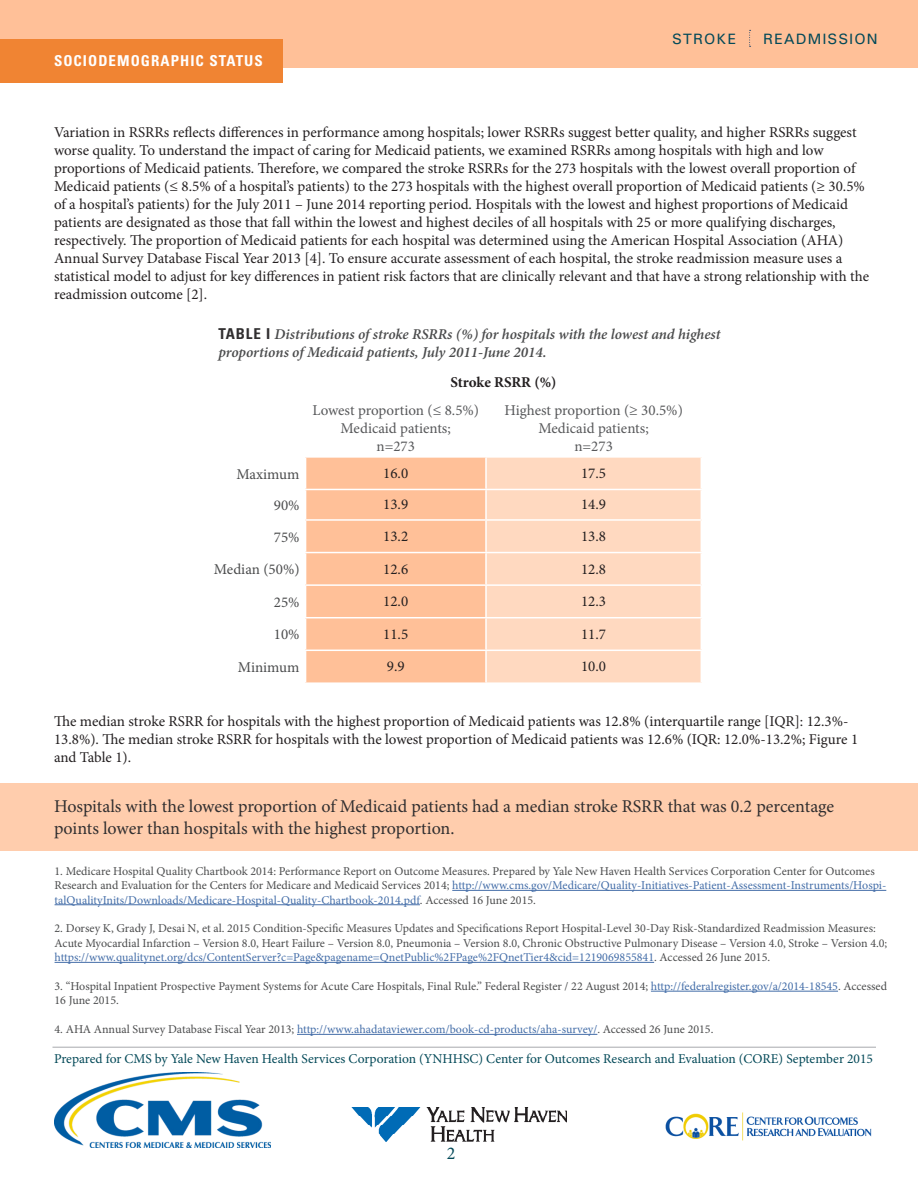
<style>
.page{position:relative;width:918px;height:1188px;background:#fff}
.page>*{position:absolute;margin:0;border:0;box-sizing:border-box;transform-origin:0 0}
.t1{font:18px/21.6px "Minion Pro";color:#312f30}
.t2{font:18px "Minion Pro";color:#034958}
.t3{font:15px/18px "Minion Pro";color:#231f20}
.t4{font:italic 600 15px/18px "Minion Pro";letter-spacing:-.005em;color:#4b4c4d}
.t5{font:15px "Minion Pro";color:#57585a}
.t6{font:15px "Minion Pro";color:#4b4c4d}
.t7{font:700 condensed 15px "Univers";letter-spacing:.07em;color:#fff}
.t8{font:15px "Univers";letter-spacing:.07em;color:#034958}
.t9{font:700 15px "Minion Pro";letter-spacing:-.005em;color:#231f20}
.t10{font:13.5px "Minion Pro";color:#034958}
.t11{font:12px/14.4px "Minion Pro";color:#4b4c4d}
.s1{font-family:"Univers";font-weight:700;font-style:normal;font-stretch:condensed;color:#312f30}
.s2{color:#436da8}
</style>
<div class="page">
<div style="left:0;top:0;width:918px;height:68px;background:#ffc098"></div>
<svg style="left:749px;top:30px;width:2px;height:17px"></svg>
<div style="left:0;top:783px;width:918px;height:67px;background:#ffcdad"></div>
<hr style="left:52px;top:1047px;width:824px;height:1px;background:#a8a9ad">
<hr style="left:452px;top:890px;width:434px;height:1px;background:#436da8">
<hr style="left:55px;top:904px;width:365px;height:1px;background:#436da8">
<hr style="left:55px;top:962px;width:599px;height:1px;background:#436da8">
<hr style="left:651px;top:991px;width:187px;height:1px;background:#436da8">
<hr style="left:297px;top:1034px;width:300px;height:1px;background:#436da8">
<div style="left:0;top:39px;width:283px;height:43px;background:#f08433"></div>
<div style="left:306px;top:457px;width:180px;height:32px;background:#ffc098"></div>
<div style="left:306px;top:489px;width:180px;height:31px;background:#ffc098"></div>
<div style="left:306px;top:520px;width:180px;height:33px;background:#ffc098"></div>
<div style="left:306px;top:553px;width:180px;height:32px;background:#ffc098"></div>
<div style="left:306px;top:585px;width:180px;height:33px;background:#ffc098"></div>
<div style="left:306px;top:618px;width:180px;height:32px;background:#ffc098"></div>
<div style="left:306px;top:650px;width:180px;height:33px;background:#ffc098"></div>
<div style="left:486px;top:457px;width:215px;height:32px;background:#ffd9c0"></div>
<div style="left:486px;top:489px;width:215px;height:31px;background:#ffd9c0"></div>
<div style="left:486px;top:520px;width:215px;height:33px;background:#ffd9c0"></div>
<div style="left:486px;top:553px;width:215px;height:32px;background:#ffd9c0"></div>
<div style="left:486px;top:585px;width:215px;height:33px;background:#ffd9c0"></div>
<div style="left:486px;top:618px;width:215px;height:32px;background:#ffd9c0"></div>
<div style="left:486px;top:650px;width:215px;height:33px;background:#ffd9c0"></div>
<hr style="left:305px;top:456px;width:181px;height:2px;background:#fff">
<hr style="left:486px;top:456px;width:216px;height:2px;background:#fff">
<hr style="left:485px;top:458px;width:2px;height:31px;background:#fff">
<hr style="left:305px;top:489px;width:181px;height:1px;background:#fff">
<hr style="left:486px;top:489px;width:216px;height:1px;background:#fff">
<hr style="left:485px;top:490px;width:2px;height:29px;background:#fff">
<hr style="left:305px;top:519px;width:181px;height:2px;background:#fff">
<hr style="left:486px;top:519px;width:216px;height:2px;background:#fff">
<hr style="left:485px;top:521px;width:2px;height:31px;background:#fff">
<hr style="left:305px;top:552px;width:181px;height:1px;background:#fff">
<hr style="left:486px;top:552px;width:216px;height:1px;background:#fff">
<hr style="left:485px;top:553px;width:2px;height:31px;background:#fff">
<hr style="left:305px;top:584px;width:181px;height:2px;background:#fff">
<hr style="left:486px;top:584px;width:216px;height:2px;background:#fff">
<hr style="left:485px;top:586px;width:2px;height:31px;background:#fff">
<hr style="left:305px;top:617px;width:181px;height:1px;background:#fff">
<hr style="left:486px;top:617px;width:216px;height:1px;background:#fff">
<hr style="left:485px;top:618px;width:2px;height:32px;background:#fff">
<hr style="left:305px;top:650px;width:181px;height:1px;background:#fff">
<hr style="left:486px;top:650px;width:216px;height:1px;background:#fff">
<hr style="left:485px;top:651px;width:2px;height:31px;background:#fff">
<hr style="left:305px;top:682px;width:181px;height:2px;background:#fff">
<hr style="left:486px;top:682px;width:216px;height:2px;background:#fff">
<img style="left:54px;top:1073px;width:216px;height:75px">
<img style="left:665px;top:1112px;width:207px;height:29px">
<img style="left:351px;top:1107px;width:216px;height:35px">
<p class="t7" style="left:54px;top:51px;width:210px">SOCIODEMOGRAPHIC STATUS</p>
<p class="t8" style="left:672px;top:29px;width:66px">STROKE</p>
<p class="t8" style="left:763px;top:29px;width:116px">READMISSION</p>
<p class="t3" style="left:54px;top:123px;width:817px">Variation in RSRRs reflects differences in performance among hospitals; lower RSRRs suggest better quality, and higher RSRRs suggest worse quality. To understand the impact of caring for Medicaid patients, we examined RSRRs among hospitals with high and low proportions of Medicaid patients. Therefore, we compared the stroke RSRRs for the 273 hospitals with the lowest overall proportion of Medicaid patients (≤ 8.5% of a hospital’s patients) to the 273 hospitals with the highest overall proportion of Medicaid patients (≥ 30.5% of a hospital’s patients) for the July 2011 – June 2014 reporting period. Hospitals with the lowest and highest proportions of Medicaid patients are designated as those that fall within the lowest and highest deciles of all hospitals with 25 or more qualifying discharges, respectively. The proportion of Medicaid patients for each hospital was determined using the American Hospital Association (AHA)<br>Annual Survey Database Fiscal Year 2013 [4]. To ensure accurate assessment of each hospital, the stroke readmission measure uses a statistical model to adjust for key differences in patient risk factors that are clinically relevant and that have a strong relationship with the readmission outcome [2].</p>
<p class="t4" style="left:218px;top:325px;width:504px"><span class="s1">TABLE I</span> Distributions of stroke RSRRs (%) for hospitals with the lowest and highest proportions of Medicaid patients, July 2011-June 2014.</p>
<p class="t9" style="left:450px;top:372px;width:108px">Stroke RSRR (%)</p>
<p class="t5" style="left:312px;top:400px;width:168px">Lowest proportion (≤ 8.5%)</p>
<p class="t5" style="left:504px;top:400px;width:180px">Highest proportion (≥ 30.5%)</p>
<p class="t5" style="left:341px;top:418px;width:112px">Medicaid patients;</p>
<p class="t5" style="left:539px;top:418px;width:112px">Medicaid patients;</p>
<p class="t5" style="left:377px;top:436px;width:40px">n=273</p>
<p class="t5" style="left:574px;top:436px;width:40px">n=273</p>
<p class="t6" style="left:237px;top:464px;width:65px">Maximum</p>
<p class="t3" style="left:383px;top:464px;width:27px">16.0</p>
<p class="t3" style="left:581px;top:464px;width:27px">17.5</p>
<p class="t6" style="left:274px;top:495px;width:27px">90%</p>
<p class="t3" style="left:383px;top:496px;width:27px">13.9</p>
<p class="t3" style="left:581px;top:496px;width:27px">14.9</p>
<p class="t6" style="left:274px;top:527px;width:27px">75%</p>
<p class="t3" style="left:383px;top:527px;width:27px">13.2</p>
<p class="t3" style="left:581px;top:527px;width:27px">13.8</p>
<p class="t6" style="left:214px;top:559px;width:87px">Median (50%)</p>
<p class="t3" style="left:383px;top:560px;width:27px">12.6</p>
<p class="t3" style="left:581px;top:560px;width:27px">12.8</p>
<p class="t6" style="left:274px;top:592px;width:27px">25%</p>
<p class="t3" style="left:383px;top:592px;width:27px">12.0</p>
<p class="t3" style="left:581px;top:592px;width:27px">12.3</p>
<p class="t6" style="left:274px;top:625px;width:27px">10%</p>
<p class="t3" style="left:383px;top:625px;width:27px">11.5</p>
<p class="t3" style="left:581px;top:625px;width:27px">11.7</p>
<p class="t6" style="left:238px;top:657px;width:63px">Minimum</p>
<p class="t3" style="left:387px;top:658px;width:19px">9.9</p>
<p class="t3" style="left:581px;top:658px;width:27px">10.0</p>
<p class="t3" style="left:54px;top:712px;width:806px">The median stroke RSRR for hospitals with the highest proportion of Medicaid patients was 12.8% (interquartile range [IQR]: 12.3%-<br>13.8%). The median stroke RSRR for hospitals with the lowest proportion of Medicaid patients was 12.6% (IQR: 12.0%-13.2%; Figure 1 and Table 1).</p>
<p class="t1" style="left:54px;top:796px;width:782px">Hospitals with the lowest proportion of Medicaid patients had a median stroke RSRR that was 0.2 percentage points lower than hospitals with the highest proportion.</p>
<p class="t11" style="left:55px;top:864px;width:833px">1. Medicare Hospital Quality Chartbook 2014: Performance Report on Outcome Measures. Prepared by Yale New Haven Health Services Corporation Center for Outcomes<br>Research and Evaluation for the Centers for Medicare and Medicaid Services 2014; <span class="s2">http://www.cms.gov/Medicare/Quality-Initiatives-Patient-Assessment-Instruments/Hospi&shy;talQualityInits/Downloads/Medicare-Hospital-Quality-Chartbook-2014.pdf</span>. Accessed 16 June 2015.</p>
<p class="t11" style="left:55px;top:921px;width:834px">2. Dorsey K, Grady J, Desai N, et al. 2015 Condition-Specific Measures Updates and Specifications Report Hospital-Level 30-Day Risk-Standardized Readmission Measures:<br>Acute Myocardial Infarction – Version 8.0, Heart Failure – Version 8.0, Pneumonia – Version 8.0, Chronic Obstructive Pulmonary Disease – Version 4.0, Stroke – Version 4.0; <span class="s2">https://www.qualitynet.org/dcs/ContentServer?c=Page&amp;pagename=QnetPublic%2FPage%2FQnetTier4&amp;cid=1219069855841</span>. Accessed 26 June 2015.</p>
<p class="t11" style="left:55px;top:979px;width:834px">3. “Hospital Inpatient Prospective Payment Systems for Acute Care Hospitals, Final Rule.” Federal Register / 22 August 2014; <span class="s2">http://federalregister.gov/a/2014-18545</span>. Accessed<br>16 June 2015.</p>
<p class="t11" style="left:55px;top:1022px;width:660px">4. AHA Annual Survey Database Fiscal Year 2013; <span class="s2">http://www.ahadataviewer.com/book-cd-products/aha-survey/</span>. Accessed 26 June 2015.</p>
<p class="t10" style="left:54px;top:1049px;width:821px">Prepared for CMS by Yale New Haven Health Services Corporation (YNHHSC) Center for Outcomes Research and Evaluation (CORE) September 2015</p>
<p class="t2" style="left:447px;top:1141px;width:10px">2</p>
</div>
